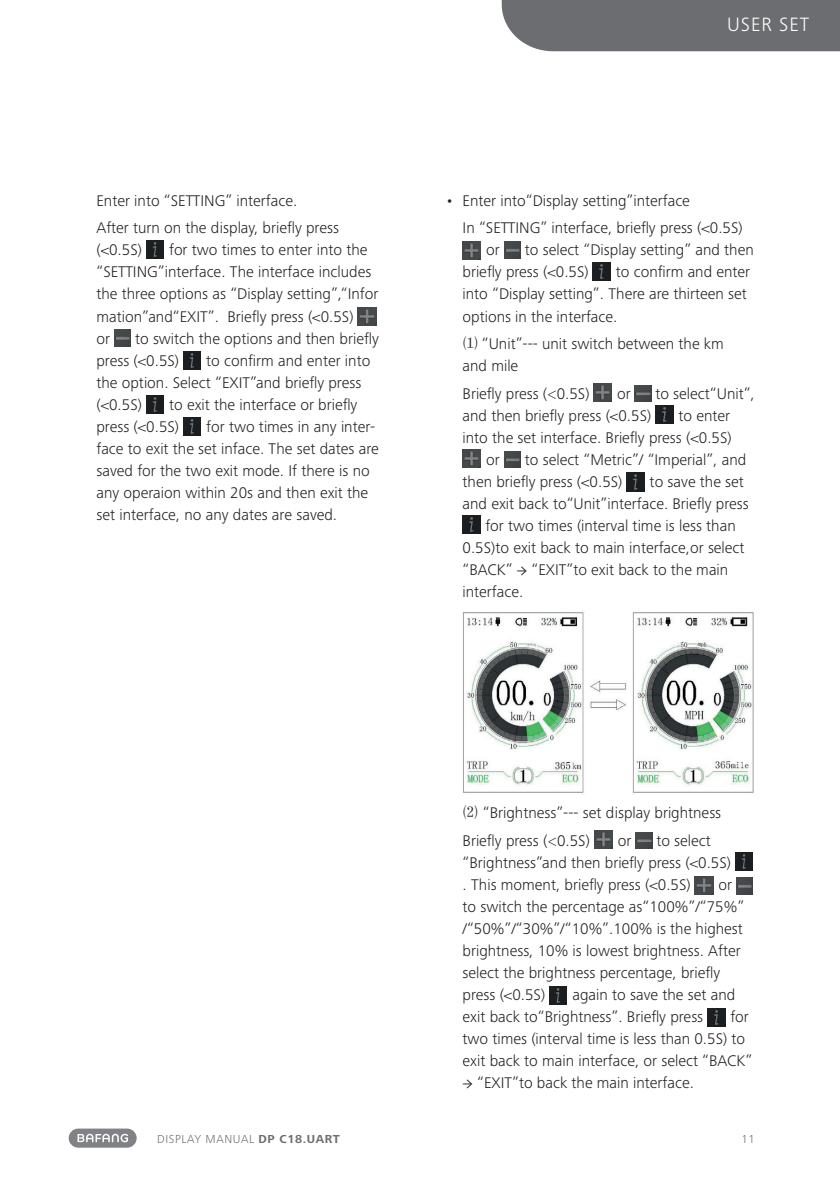
<style>
.page{position:relative;width:840px;height:1191px;background:#fff}
.page>*{position:absolute;margin:0;border:0;box-sizing:border-box;transform-origin:0 0}
.t1{font:300 20px "Frutiger Next Pro";letter-spacing:.05em;color:#fff}
.t2{font:300 16px/22px "Frutiger Next Pro";color:#231f20}
.t3{font:300 12px "Frutiger Next Pro";letter-spacing:.05em;color:#6c6d70}
.s1{font-family:"Adobe Song Std"}
.s2{font-family:"Minion Pro";font-weight:400}
.s3{font-weight:700}
</style>
<div class="page">
<div style="left:501px;top:0;width:338px;height:51px;background:#6c6d70"></div>
<div style="left:69px;top:1128px;width:68px;height:19px;background:#808285;border-radius:10px"></div>
<svg style="left:77px;top:1133px;width:51px;height:9px"></svg>
<img style="left:146px;top:240px;width:18px;height:18px">
<img style="left:357px;top:307px;width:19px;height:19px">
<img style="left:114px;top:330px;width:17px;height:16px">
<img style="left:183px;top:351px;width:18px;height:19px">
<img style="left:146px;top:395px;width:18px;height:19px">
<img style="left:183px;top:417px;width:18px;height:19px">
<img style="left:462px;top:241px;width:18px;height:19px">
<img style="left:504px;top:242px;width:16px;height:16px">
<img style="left:592px;top:262px;width:18px;height:18px">
<img style="left:593px;top:383px;width:18px;height:19px">
<img style="left:634px;top:385px;width:17px;height:17px">
<img style="left:655px;top:405px;width:17px;height:19px">
<img style="left:462px;top:449px;width:18px;height:19px">
<img style="left:504px;top:451px;width:16px;height:17px">
<img style="left:626px;top:473px;width:18px;height:18px">
<img style="left:462px;top:515px;width:18px;height:19px">
<img style="left:462px;top:612px;width:292px;height:182px">
<img style="left:594px;top:830px;width:18px;height:19px">
<img style="left:635px;top:832px;width:16px;height:17px">
<img style="left:735px;top:852px;width:17px;height:19px">
<img style="left:694px;top:876px;width:18px;height:18px">
<img style="left:736px;top:878px;width:16px;height:16px">
<img style="left:549px;top:986px;width:17px;height:18px">
<img style="left:707px;top:1008px;width:17px;height:18px">
<p class="t2" style="left:96px;top:187px;width:244px;line-height:27.6px">Enter into “SETTING” interface.<br>After turn on the display, briefly press</p>
<p class="t2" style="left:96px;top:239px;width:47px">(&lt;0.5S)</p>
<p class="t2" style="left:96px;top:239px;width:283px;text-indent:73px">for two times to enter into the “SETTING”interface. The interface includes the three options as “Display setting”,“Infor mation”and“EXIT”. Briefly press (&lt;0.5S)<br>or</p>
<p class="t2" style="left:96px;top:327px;width:284px;text-indent:39px">to switch the options and then briefly press (&lt;0.5S)</p>
<p class="t2" style="left:96px;top:349px;width:275px;text-indent:110px">to confirm and enter into the option. Select “EXIT”and briefly press (&lt;0.5S)</p>
<p class="t2" style="left:96px;top:393px;width:262px;text-indent:73px">to exit the interface or briefly press (&lt;0.5S)</p>
<p class="t2" style="left:96px;top:415px;width:284px;text-indent:110px">for two times in any inter&shy;face to exit the set inface. The set dates are saved for the two exit mode. If there is no any operaion within 20s and then exit the set interface, no any dates are saved.</p>
<p class="t1" style="left:726px;top:13px;width:84px">USER SET</p>
<p class="t2" style="left:462px;top:187px;width:281px;line-height:27.6px;text-indent:-17px">• Enter into“Display setting”interface<br>In “SETTING” interface, briefly press (&lt;0.5S)</p>
<p class="t2" style="left:486px;top:239px;width:15px">or</p>
<p class="t2" style="left:462px;top:239px;width:292px;text-indent:62px">to select “Display setting” and then briefly press (&lt;0.5S)</p>
<p class="t2" style="left:462px;top:261px;width:289px;text-indent:153px">to confirm and enter into “Display setting”. There are thirteen set options in the interface.</p>
<p class="t2" style="left:462px;top:333px;width:263px"><span class="s1">⑴</span> “Unit”--- unit switch between the km and mile</p>
<p class="t2" style="left:462px;top:382px;width:128px">Briefly press (<span class="s1">&lt;</span>0.5S)</p>
<p class="t2" style="left:617px;top:382px;width:15px">or</p>
<p class="t2" style="left:655px;top:382px;width:101px">to select“Unit”,</p>
<p class="t2" style="left:462px;top:404px;width:190px">and then briefly press (&lt;0.5S)</p>
<p class="t2" style="left:678px;top:404px;width:53px">to enter</p>
<p class="t2" style="left:462px;top:426px;width:270px">into the set interface. Briefly press (&lt;0.5S)</p>
<p class="t2" style="left:486px;top:448px;width:15px">or</p>
<p class="t2" style="left:462px;top:448px;width:285px;text-indent:62px">to select “Metric”/ “Imperial”, and then briefly press (&lt;0.5S)</p>
<p class="t2" style="left:649px;top:470px;width:96px">to save the set</p>
<p class="t2" style="left:462px;top:492px;width:287px">and exit back to“Unit”interface. Briefly press</p>
<p class="t2" style="left:485px;top:514px;width:252px">for two times (interval time is less than</p>
<p class="t2" style="left:462px;top:536px;width:283px">0.5S)to exit back to main interface,or select</p>
<p class="t2" style="left:462px;top:558px;width:267px">“BACK” <span class="s2">→</span> “EXIT”to exit back to the main</p>
<p class="t2" style="left:462px;top:580px;width:62px">interface.</p>
<p class="t2" style="left:462px;top:799px;width:260px;line-height:27.6px"><span class="s1">⑵</span> “Brightness”--- set display brightness<br>Briefly press (<span class="s1">&lt;</span>0.5S)</p>
<p class="t2" style="left:462px;top:829px;width:270px;text-indent:194px">to select “Brightness”and then briefly press (&lt;0.5S) . This moment, briefly press (&lt;0.5S)</p>
<p class="t2" style="left:617px;top:829px;width:15px">or</p>
<p class="t2" style="left:462px;top:873px;width:283px;text-indent:256px">or to switch the percentage as“100%”/“75%” /“50%”/“30%”/“10%”.100% is the highest brightness, 10% is lowest brightness. After select the brightness percentage, briefly press (&lt;0.5S)</p>
<p class="t2" style="left:462px;top:983px;width:274px;text-indent:110px">again to save the set and exit back to“Brightness”. Briefly press</p>
<p class="t2" style="left:462px;top:1005px;width:291px;text-indent:268px">for two times (interval time is less than 0.5S) to exit back to main interface, or select “BACK”</p>
<p class="t2" style="left:462px;top:1071px;width:233px"><span class="s2">→</span> “EXIT”to back the main interface.</p>
<p class="t3" style="left:157px;top:1132px;width:184px">DISPLAY MANUAL <span class="s3">DP C18.UART</span></p>
<p class="t3" style="left:741px;top:1132px;width:15px">11</p>
</div>
